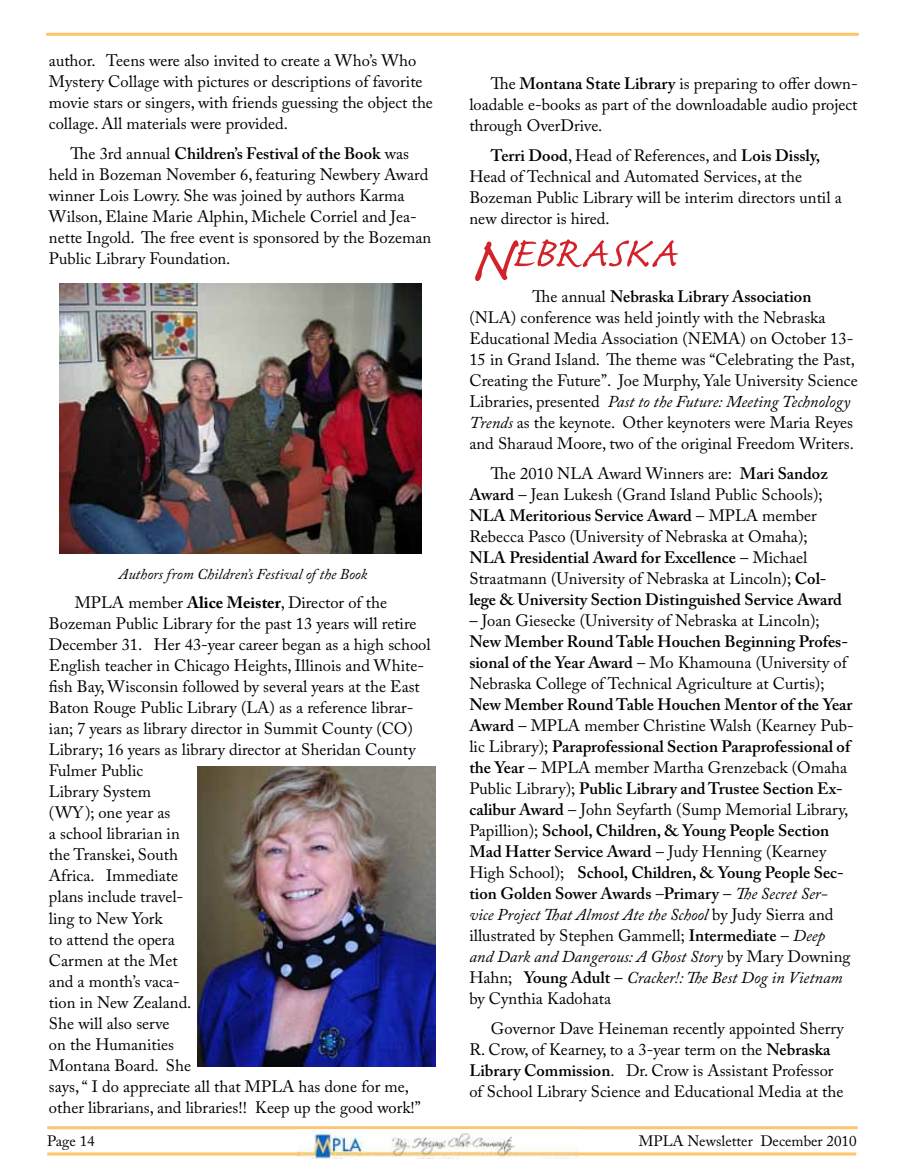
<style>
.page{position:relative;width:905px;height:1175px;background:#fff}
.page>*{position:absolute;margin:0;border:0;box-sizing:border-box;transform-origin:0 0}
.t1{font:54px "Caflisch Script Pro";color:#d2232a}
.t2{font:16.5px/21px "Adobe Caslon Pro";color:#000}
.t3{font:600 16.5px/21px "Adobe Caslon Pro";color:#000}
.t4{font:italic 15px "Adobe Caslon Pro";color:#000}
.t5{font:15px "Adobe Caslon Pro";color:#000}
.s1{font-weight:600}
.s2{font-weight:700}
.s3{font-size:82.65px}
.s4{font-style:italic}
.s5{font-weight:400}
.s6{font-weight:400;font-style:italic}
</style>
<div class="page">
<hr style="left:578px;top:1152px;width:276px;height:3px;background:#ffc56a">
<hr style="left:47px;top:1126px;width:810px;height:3px;background:#ffc470">
<img style="left:297px;top:1129px;width:281px;height:29px">
<svg style="left:297px;top:1157px;width:12px;height:1px"></svg>
<div style="left:342px;top:1156px;width:74px;height:6px;background:#fff"></div>
<hr style="left:49px;top:1152px;width:250px;height:3px;background:#ffc56a">
<hr style="left:47px;top:33px;width:810px;height:3px;background:#ffc56a">
<img style="left:198px;top:766px;width:237px;height:300px">
<img style="left:59px;top:284px;width:362px;height:270px">
<p class="t2" style="left:49px;top:50px;width:385px">author. Teens were also invited to create a Who’s Who Mystery Collage with pictures or descriptions of favorite movie stars or singers, with friends guessing the object the collage. All materials were provided.</p>
<p class="t2" style="left:49px;top:143px;width:384px;text-indent:22px">The 3rd annual <span class="s1">Children’s Festival of the Book</span> was held in Bozeman November 6, featuring Newbery Award winner Lois Lowry. She was joined by authors Karma Wilson, Elaine Marie Alphin, Michele Corriel and Jea&shy;nette Ingold. The free event is sponsored by the Bozeman Public Library Foundation.</p>
<p class="t4" style="left:119px;top:564px;width:250px">Authors from Children’s Festival of the Book</p>
<p class="t2" style="left:49px;top:592px;width:383px;text-indent:26px">MPLA member <span class="s2">Alice Meister</span>, Director of the<br>Bozeman Public Library for the past 13 years will retire<br>December 31. Her 43-year career began as a high school<br>English teacher in Chicago Heights, Illinois and White&shy;fish Bay, Wisconsin followed by several years at the East<br>Baton Rouge Public Library (LA) as a reference librar&shy;ian; 7 years as library director in Summit County (CO)<br>Library; 16 years as library director at Sheridan County<br>Fulmer Public<br>Library System<br>(WY); one year as<br>a school librarian in<br>the Transkei, South<br>Africa. Immediate<br>plans include travel-<br>ling to New York<br>to attend the opera<br>Carmen at the Met<br>and a month’s vaca-<br>tion in New Zealand.<br>She will also serve<br>on the Humanities<br>Montana Board. She<br>says, “ I do appreciate all that MPLA has done for me, other librarians, and libraries!! Keep up the good work!”</p>
<p class="t2" style="left:469px;top:73px;width:390px;text-align:justify;text-indent:22px">The <span class="s1">Montana State Library</span> is preparing to offer down&shy;loadable e-books as part of the downloadable audio project through OverDrive.</p>
<p class="t2" style="left:469px;top:144px;width:374px;text-indent:22px"><span class="s1">Terri Dood</span>, Head of References, and <span class="s1">Lois Dissly, </span>Head of Technical and Automated Services, at the Bozeman Public Library will be interim directors until a new director is hired.</p>
<h1 class="t1" style="left:469px;top:225px;width:209px"><span class="s3">N</span>EBRASKA</h1>
<p class="t2" style="left:469px;top:286px;width:390px;text-indent:63px">The annual <span class="s1">Nebraska Library Association </span>(NLA) conference was held jointly with the Nebraska Educational Media Association (NEMA) on October 13- 15 in Grand Island. The theme was “Celebrating the Past, Creating the Future”. Joe Murphy, Yale University Science Libraries, presented <span class="s4">Past to the Future: Meeting Technology Trends</span> as the keynote. Other keynoters were Maria Reyes and Sharaud Moore, two of the original Freedom Writers.</p>
<p class="t2" style="left:469px;top:462px;width:374px;text-indent:22px">The 2010 NLA Award Winners are: <span class="s1">Mari Sandoz Award</span> – Jean Lukesh (Grand Island Public Schools); <span class="s1">NLA Meritorious Service Award</span> – MPLA member Rebecca Pasco (University of Nebraska at Omaha); <span class="s1">NLA Presidential Award for Excellence</span> – Michael Straatmann (University of Nebraska at Lincoln); <span class="s1">Col&shy;lege &amp; University Section Distinguished Service Award</span></p>
<p class="t2" style="left:469px;top:609px;width:352px">– Joan Giesecke (University of Nebraska at Lincoln);</p>
<p class="t2" style="left:469px;top:630px;width:380px;text-align:justify"><span class="s1">New Member Round Table Houchen Beginning Profes&shy;sional of the Year Award</span> – Mo Khamouna (University of Nebraska College of Technical Agriculture at Curtis);</p>
<p class="t3" style="left:469px;top:693px;width:386px">New Member Round Table Houchen Mentor of the Year Award <span class="s5">– MPLA member Christine Walsh (Kearney Pub&shy;lic Library);</span> Paraprofessional Section Paraprofessional of the Year <span class="s5">– MPLA member Martha Grenzeback (Omaha Public Library);</span> Public Library and Trustee Section Ex&shy;calibur Award <span class="s5">– John Seyfarth (Sump Memorial Library, Papillion);</span> School, Children, &amp; Young People Section Mad Hatter Service Award <span class="s5">– Judy Henning (Kearney High School);</span> School, Children, &amp; Young People Sec&shy;tion Golden Sower Awards <span class="s5">–</span>Primary <span class="s5">–</span> <span class="s6">The Secret Ser&shy;vice Project That Almost Ate the School</span> <span class="s5">by Judy Sierra and illustrated by Stephen Gammell;</span> Intermediate <span class="s5">–</span> <span class="s6">Deep<br>and Dark and Dangerous: A Ghost Story</span> <span class="s5">by Mary Downing Hahn;</span> Young Adult <span class="s5">–</span> <span class="s6">Cracker!: The Best Dog in Vietnam </span><span class="s5">by Cynthia Kadohata</span></p>
<p class="t2" style="left:469px;top:1017px;width:376px;text-indent:22px">Governor Dave Heineman recently appointed Sherry R. Crow, of Kearney, to a 3-year term on the <span class="s1">Nebraska Library Commission</span>. Dr. Crow is Assistant Professor of School Library Science and Educational Media at the</p>
<p class="t5" style="left:47px;top:1131px;width:49px">Page 14</p>
<p class="t5" style="left:638px;top:1131px;width:219px">MPLA Newsletter December 2010</p>
</div>
